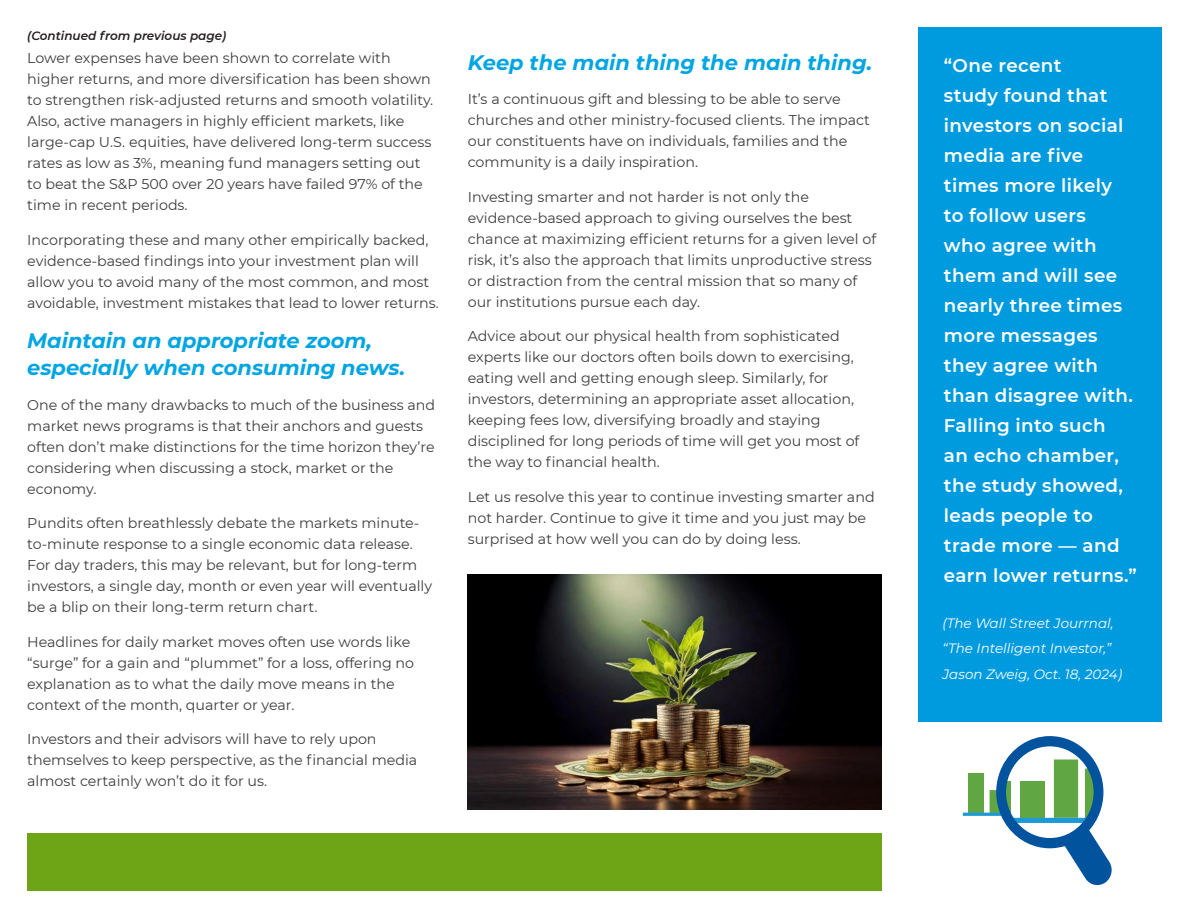
<style>
.page{position:relative;width:1188px;height:918px;background:#fff}
.page>*{position:absolute;margin:0;border:0;box-sizing:border-box;transform-origin:0 0}
.t1{font:italic 700 21px/27px "Montserrat";color:#00a5e2}
.t2{font:600 18.3px/30px "Montserrat";letter-spacing:.02em;color:#fff}
.t3{font:14.25px/21px "Montserrat";color:#3e3e3f}
.t4{font:italic 13.5px/25.5px "Montserrat";color:#fff}
.t5{font:italic 600 12px "Montserrat";color:#231f20}
</style>
<div class="page">
<div style="left:918px;top:27px;width:244px;height:695px;background:#009bde"></div>
<div style="left:27px;top:834px;width:854px;height:57px;background:#6ea516"></div>
<svg style="left:963px;top:736px;width:149px;height:149px"></svg>
<img style="left:468px;top:575px;width:413px;height:235px">
<p class="t5" style="left:27px;top:27px;width:201px">(Continued from previous page)</p>
<p class="t3" style="left:27px;top:47px;width:408px">Lower expenses have been shown to correlate with higher returns, and more diversification has been shown to strengthen risk-adjusted returns and smooth volatility.<br>Also, active managers in highly efficient markets, like large-cap U.S. equities, have delivered long-term success rates as low as 3%, meaning fund managers setting out to beat the S&amp;P 500 over 20 years have failed 97% of the time in recent periods.</p>
<p class="t3" style="left:27px;top:229px;width:413px">Incorporating these and many other empirically backed, evidence-based findings into your investment plan will allow you to avoid many of the most common, and most avoidable, investment mistakes that lead to lower returns.</p>
<p class="t1" style="left:27px;top:326px;width:379px">Maintain an appropriate zoom, especially when consuming news.</p>
<p class="t3" style="left:27px;top:394px;width:410px">One of the many drawbacks to much of the business and market news programs is that their anchors and guests often don’t make distinctions for the time horizon they’re considering when discussing a stock, market or the economy.</p>
<p class="t3" style="left:27px;top:512px;width:406px">Pundits often breathlessly debate the markets minute&shy;to-minute response to a single economic data release.<br>For day traders, this may be relevant, but for long-term investors, a single day, month or even year will eventually be a blip on their long-term return chart.</p>
<p class="t3" style="left:27px;top:631px;width:388px">Headlines for daily market moves often use words like “surge” for a gain and “plummet” for a loss, offering no explanation as to what the daily move means in the context of the month, quarter or year.</p>
<p class="t3" style="left:27px;top:728px;width:392px">Investors and their advisors will have to rely upon themselves to keep perspective, as the financial media almost certainly won’t do it for us.</p>
<p class="t1" style="left:468px;top:48px;width:406px">Keep the main thing the main thing.</p>
<p class="t3" style="left:468px;top:88px;width:404px">It’s a continuous gift and blessing to be able to serve churches and other ministry-focused clients. The impact our constituents have on individuals, families and the community is a daily inspiration.</p>
<p class="t3" style="left:468px;top:186px;width:410px">Investing smarter and not harder is not only the evidence-based approach to giving ourselves the best chance at maximizing efficient returns for a given level of risk, it’s also the approach that limits unproductive stress or distraction from the central mission that so many of our institutions pursue each day.</p>
<p class="t3" style="left:468px;top:325px;width:393px">Advice about our physical health from sophisticated experts like our doctors often boils down to exercising, eating well and getting enough sleep. Similarly, for investors, determining an appropriate asset allocation, keeping fees low, diversifying broadly and staying disciplined for long periods of time will get you most of the way to financial health.</p>
<p class="t3" style="left:468px;top:486px;width:408px">Let us resolve this year to continue investing smarter and not harder. Continue to give it time and you just may be surprised at how well you can do by doing less.</p>
<p class="t2" style="left:944px;top:49px;width:194px">“One recent<br>study found that investors on social media are five times more likely<br>to follow users<br>who agree with them and will see nearly three times more messages they agree with than disagree with.<br>Falling into such<br>an echo chamber, the study showed, leads people to trade more — and earn lower returns.”</p>
<p class="t4" style="left:943px;top:610px;width:181px">(The Wall Street Jourrnal, “The Intelligent Investor,”<br>Jason Zweig, Oct. 18, 2024)</p>
</div>
